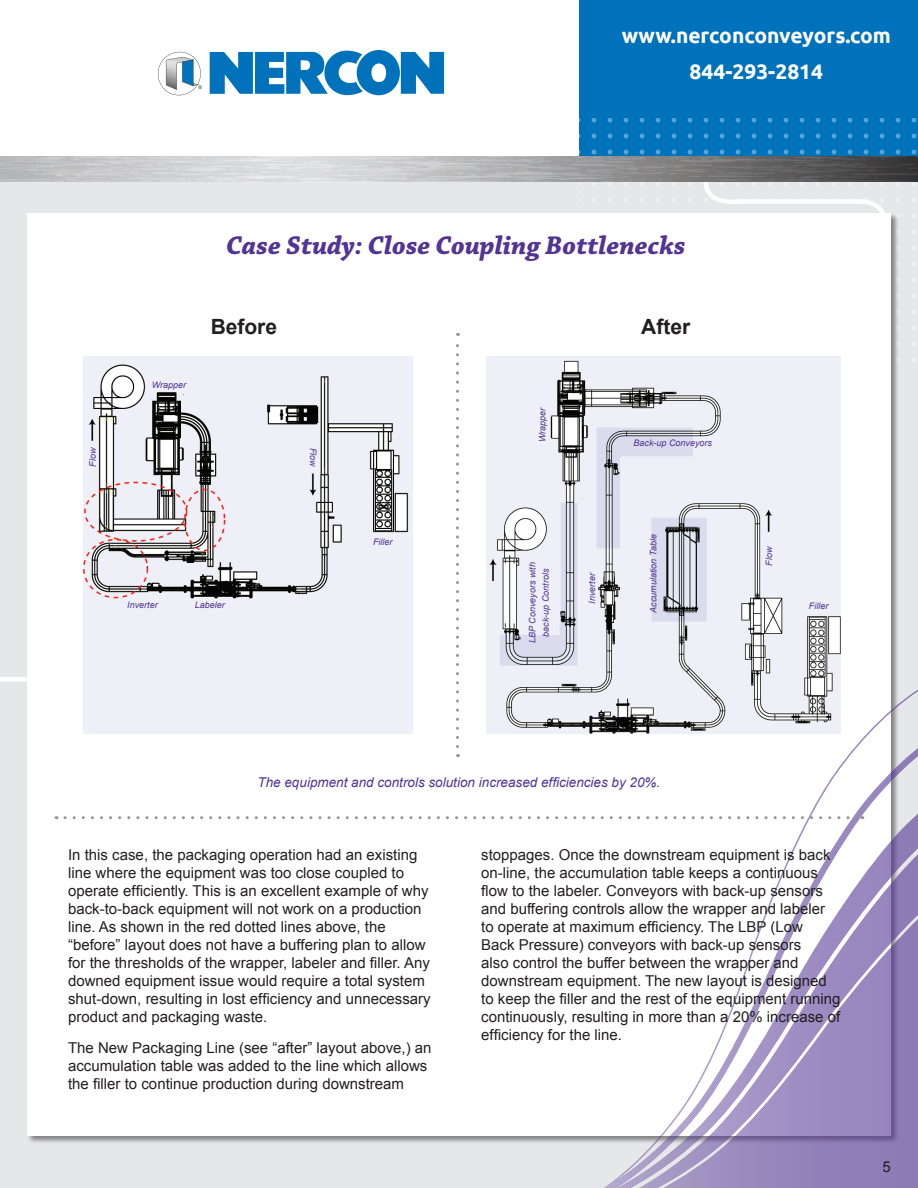
<style>
.page{position:relative;width:918px;height:1188px;background:#fff}
.page>*{position:absolute;margin:0;border:0;box-sizing:border-box;transform-origin:0 0}
.Colored_Page_Heading{font:italic 700 27px "Chaparral Pro";color:#523495}
.t1{font:700 21px/35.4px "Ubuntu";color:#fff;text-align:center}
.Page_Heading{font:700 21px "Arial";color:#231f20}
.Body_Copy{font:15px/18px "Arial";color:#231f20}
.Purple_Photo_Caption{font:italic 13.5px "Arial";color:#523495}
.Small_Purple_Photo_C{font:italic 9px/13.5px "Arial";color:#523495;text-align:center}
</style>
<div class="page">
<div style="left:579px;top:0;width:339px;height:162px;background:#0072bc"></div>
<div style="left:0;top:166px;width:918px;height:1022px;background:#e6e7e9"></div>
<svg style="left:579px;top:119px;width:338px;height:94px"></svg>
<svg style="left:210px;top:50px;width:234px;height:45px"></svg>
<svg style="left:158px;top:52px;width:44px;height:43px"></svg>
<img style="left:1px;top:156px;width:917px;height:26px">
<div style="left:27px;top:213px;width:864px;height:922px;background:#fff"></div>
<svg style="left:578px;top:681px;width:340px;height:507px"></svg>
<svg style="left:612px;top:842px;width:306px;height:346px"></svg>
<svg style="left:636px;top:906px;width:282px;height:282px"></svg>
<svg style="left:65px;top:816px;width:798px;height:3px"></svg>
<svg style="left:456px;top:333px;width:3px;height:414px"></svg>
<img style="left:487px;top:356px;width:353px;height:377px">
<img style="left:84px;top:356px;width:329px;height:377px">
<h2 class="t1" style="left:622px;top:18px;width:271px">www.nerconconveyors.com<br>844-293-2814</h2>
<p class="Colored_Page_Heading" style="left:226px;top:230px;width:461px">Case Study: Close Coupling Bottlenecks</p>
<p class="Small_Purple_Photo_C" style="left:152px;top:379px;width:36px">Wrapper</p>
<p class="Page_Heading" style="left:211px;top:313px;width:68px">Before</p>
<p class="Small_Purple_Photo_C" style="left:86px;top:467px;width:21px;rotate:-90deg">Flow</p>
<p class="Small_Purple_Photo_C" style="left:320px;top:448px;width:21px;rotate:90deg">Flow</p>
<p class="Small_Purple_Photo_C" style="left:127px;top:598px;width:32px">Inverter</p>
<p class="Small_Purple_Photo_C" style="left:195px;top:598px;width:32px">Labeler</p>
<p class="Small_Purple_Photo_C" style="left:373px;top:535px;width:21px">Filler</p>
<p class="Small_Purple_Photo_C" style="left:536px;top:442px;width:37px;rotate:-90deg">Wrapper</p>
<p class="Small_Purple_Photo_C" style="left:526px;top:643px;width:82px;rotate:-90deg">LBP Conveyors with back-up Controls</p>
<p class="Small_Purple_Photo_C" style="left:585px;top:604px;width:33px;rotate:-90deg">Inverter</p>
<p class="Page_Heading" style="left:641px;top:313px;width:50px">After</p>
<p class="Small_Purple_Photo_C" style="left:634px;top:437px;width:80px">Back-up Conveyors</p>
<p class="Small_Purple_Photo_C" style="left:647px;top:613px;width:80px;rotate:-90deg">Accumulation Table</p>
<p class="Small_Purple_Photo_C" style="left:763px;top:566px;width:21px;rotate:-90deg">Flow</p>
<p class="Small_Purple_Photo_C" style="left:809px;top:599px;width:21px">Filler</p>
<p class="Purple_Photo_Caption" style="left:257px;top:774px;width:404px">The equipment and controls solution increased efficiencies by 20%.</p>
<p class="Body_Copy" style="left:68px;top:846px;width:364px">In this case, the packaging operation had an existing line where the equipment was too close coupled to operate efficiently. This is an excellent example of why back-to-back equipment will not work on a production line. As shown in the red dotted lines above, the “before” layout does not have a buffering plan to allow for the thresholds of the wrapper, labeler and filler. Any downed equipment issue would require a total system shut-down, resulting in lost efficiency and unnecessary product and packaging waste.</p>
<p class="Body_Copy" style="left:68px;top:1039px;width:365px">The New Packaging Line (see “after” layout above,) an accumulation table was added to the line which allows the filler to continue production during downstream</p>
<p class="Body_Copy" style="left:481px;top:846px;width:361px">stoppages. Once the downstream equipment is back on-line, the accumulation table keeps a continuous flow to the labeler. Conveyors with back-up sensors and buffering controls allow the wrapper and labeler to operate at maximum efficiency. The LBP (Low<br>Back Pressure) conveyors with back-up sensors<br>also control the buffer between the wrapper and downstream equipment. The new layout is designed to keep the filler and the rest of the equipment running continuously, resulting in more than a 20% increase of efficiency for the line.</p>
<p class="Body_Copy" style="left:883px;top:1158px;width:10px">5</p>
</div>
